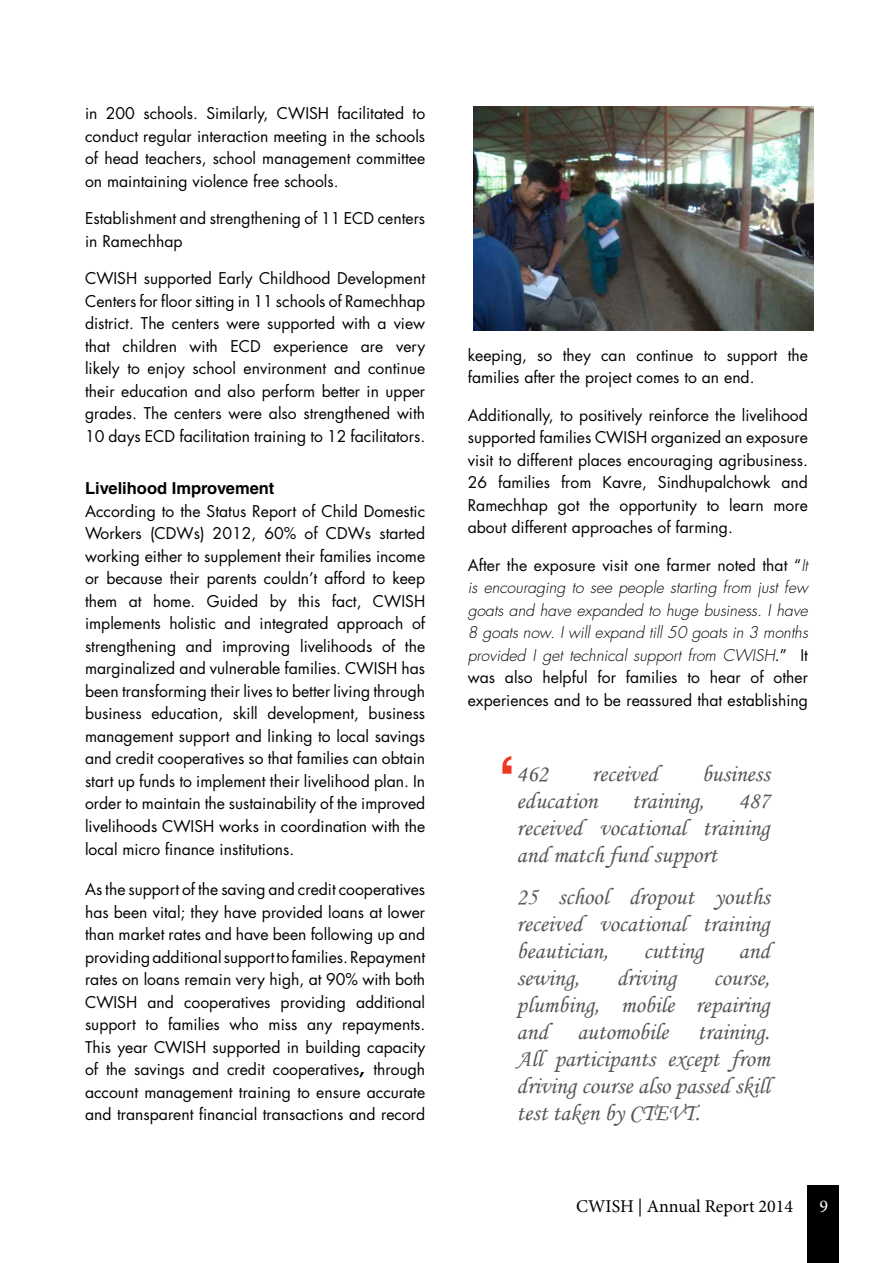
<style>
.page{position:relative;width:893px;height:1263px;background:#fff}
.page>*{position:absolute;margin:0;border:0;box-sizing:border-box;transform-origin:0 0}
.t1{font:23.7px/27px "Monotype Corsiva";color:#555658;text-align:justify}
.t2{font:18px "Minion Pro";color:#000}
.t3{font:18px "Minion Pro";color:#fff}
.t4{font:700 16.5px "Helvetica LT Std";color:#000}
.t5{font:15.75px/22.5px "Futura Std";color:#000;text-align:justify}
.t6{font:italic 300 15.75px/22.5px "Futura Std";color:#000;text-align:justify}
.s1{font-weight:700}
.s2{font-weight:400;font-style:normal}
</style>
<div class="page">
<div style="left:808px;top:1185px;width:31px;height:78px;background:#000"></div>
<img style="left:473px;top:106px;width:340px;height:224px">
<svg style="left:502px;top:756px;width:9px;height:18px"></svg>
<p class="t5" style="left:85px;top:102px;width:342px">in 200 schools. Similarly, CWISH facilitated to conduct regular interaction meeting in the schools of head teachers, school management committee on maintaining violence free schools.</p>
<p class="t5" style="left:85px;top:207px;width:342px">Establishment and strengthening of 11 ECD centers in Ramechhap</p>
<p class="t5" style="left:85px;top:267px;width:342px">CWISH supported Early Childhood Development Centers for floor sitting in 11 schools of Ramechhap district. The centers were supported with a view that children with ECD experience are very likely to enjoy school environment and continue their education and also perform better in upper grades. The centers were also strengthened with 10 days ECD facilitation training to 12 facilitators.</p>
<p class="t4" style="left:85px;top:478px;width:191px">Livelihood Improvement</p>
<p class="t5" style="left:85px;top:500px;width:342px">According to the Status Report of Child Domestic Workers (CDWs) 2012, 60% of CDWs started working either to supplement their families income or because their parents couldn’t afford to keep them at home. Guided by this fact, CWISH implements holistic and integrated approach of strengthening and improving livelihoods of the marginalized and vulnerable families. CWISH has been transforming their lives to better living through business education, skill development, business management support and linking to local savings and credit cooperatives so that families can obtain start up funds to implement their livelihood plan. In order to maintain the sustainability of the improved livelihoods CWISH works in coordination with the local micro finance institutions.</p>
<p class="t5" style="left:85px;top:878px;width:342px">As the support of the saving and credit cooperatives has been vital; they have provided loans at lower than market rates and have been following up and providing additional support to families. Repayment rates on loans remain very high, at 90% with both CWISH and cooperatives providing additional support to families who miss any repayments.<br>This year CWISH supported in building capacity of the savings and credit cooperatives<span class="s1">,</span> through account management training to ensure accurate and transparent financial transactions and record</p>
<p class="t5" style="left:468px;top:344px;width:342px">keeping, so they can continue to support the families after the project comes to an end.</p>
<p class="t5" style="left:468px;top:404px;width:342px">Additionally, to positively reinforce the livelihood supported families CWISH organized an exposure visit to different places encouraging agribusiness.<br>26 families from Kavre, Sindhupalchowk and Ramechhap got the opportunity to learn more about different approaches of farming.</p>
<p class="t6" style="left:468px;top:554px;width:342px"><span class="s2">After the exposure visit one farmer noted that “</span>It is encouraging to see people starting from just few goats and have expanded to huge business. I have 8 goats now. I will expand till 50 goats in 3 months provided I get technical support from CWISH<span class="s2">.” It was also helpful for families to hear of other experiences and to be reassured that establishing</span></p>
<h1 class="t1" style="left:517px;top:760px;width:33px">462</h1>
<h1 class="t1" style="left:592px;top:760px;width:67px">received</h1>
<h1 class="t1" style="left:702px;top:760px;width:70px">business</h1>
<h1 class="t1" style="left:517px;top:787px;width:82px">education</h1>
<h1 class="t1" style="left:632px;top:787px;width:74px">training,</h1>
<h1 class="t1" style="left:517px;top:787px;width:255px;text-indent:222px">487 received vocational training and match fund support</h1>
<h1 class="t1" style="left:517px;top:883px;width:255px">25 school dropout youths received vocational training beautician,</h1>
<h1 class="t1" style="left:643px;top:937px;width:62px">cutting</h1>
<h1 class="t1" style="left:738px;top:937px;width:33px">and</h1>
<h1 class="t1" style="left:517px;top:964px;width:64px">sewing,</h1>
<h1 class="t1" style="left:617px;top:964px;width:61px">driving</h1>
<h1 class="t1" style="left:517px;top:964px;width:255px;text-indent:197px">course, plumbing, mobile repairing and automobile training.<br>All participants except from driving course also passed skill test taken by CTEVT.</h1>
<p class="t2" style="left:576px;top:1194px;width:219px">CWISH | Annual Report 2014</p>
<p class="t3" style="left:819px;top:1194px;width:10px">9</p>
</div>
